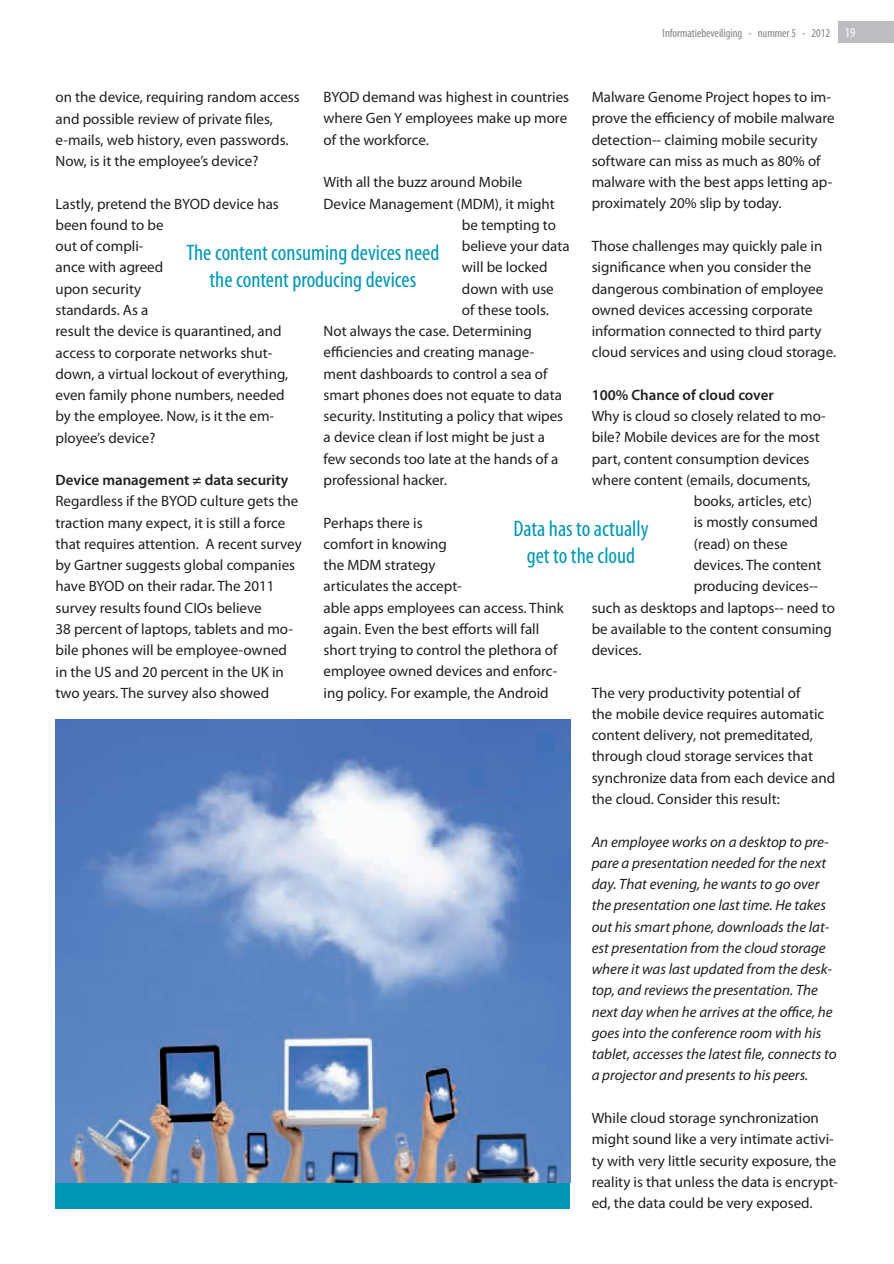
<style>
.page{position:relative;width:894px;height:1264px;background:#fff}
.page>*{position:absolute;margin:0;border:0;box-sizing:border-box;transform-origin:0 0}
.t1{font:condensed 22.5px/27px "Myriad Pro";color:#0097b7;text-align:center}
.t2{font:15px/21.3px "Myriad Pro";color:#231f20}
.t3{font:italic 15px/21.3px "Myriad Pro";color:#231f20}
.t4{font:600 15px "Myriad Pro";color:#231f20}
.t5{font:condensed 12px "Myriad Pro";color:#808285}
.s1{font-size:13.5px;color:#fff}
</style>
<div class="page">
<img style="left:55px;top:719px;width:515px;height:463px">
<div style="left:55px;top:1182px;width:515px;height:26px;background:#0097b7"></div>
<div style="left:838px;top:21px;width:55px;height:22px;background:#bcbdc0"></div>
<p class="t5" style="left:662px;top:25px;width:194px">Informatiebeveiliging - nummer 5 - 2012 <span class="s1">19</span></p>
<p class="t2" style="left:591px;top:87px;width:244px">Malware Genome Project hopes to im&shy;prove the efficiency of mobile malware detection-- claiming mobile security software can miss as much as 80% of malware with the best apps letting ap&shy;proximately 20% slip by today.</p>
<p class="t2" style="left:591px;top:235px;width:246px">Those challenges may quickly pale in significance when you consider the dangerous combination of employee owned devices accessing corporate information connected to third party cloud services and using cloud storage.</p>
<p class="t4" style="left:591px;top:385px;width:184px">100% Chance of cloud cover</p>
<p class="t2" style="left:591px;top:405px;width:235px">Why is cloud so closely related to mo-</p>
<p class="t2" style="left:591px;top:427px;width:229px">bile? Mobile devices are for the most</p>
<p class="t2" style="left:591px;top:448px;width:219px">part, content consumption devices</p>
<p class="t2" style="left:591px;top:469px;width:220px">where content (emails, documents,</p>
<p class="t2" style="left:693px;top:491px;width:120px">books, articles, etc)</p>
<p class="t2" style="left:693px;top:512px;width:125px">is mostly consumed</p>
<p class="t2" style="left:693px;top:533px;width:95px">(read) on these</p>
<p class="t2" style="left:693px;top:554px;width:129px">devices. The content</p>
<p class="t2" style="left:693px;top:576px;width:126px">producing devices--</p>
<p class="t2" style="left:591px;top:597px;width:245px">such as desktops and laptops-- need to</p>
<p class="t2" style="left:591px;top:618px;width:242px">be available to the content consuming</p>
<p class="t2" style="left:591px;top:639px;width:51px">devices.</p>
<p class="t2" style="left:591px;top:682px;width:245px">The very productivity potential of<br>the mobile device requires automatic content delivery, not premeditated, through cloud storage services that synchronize data from each device and the cloud. Consider this result:</p>
<p class="t3" style="left:591px;top:831px;width:246px">An employee works on a desktop to pre&shy;pare a presentation needed for the next day. That evening, he wants to go over the presentation one last time. He takes out his smart phone, downloads the lat&shy;est presentation from the cloud storage where it was last updated from the desk&shy;top, and reviews the presentation. The next day when he arrives at the office, he goes into the conference room with his tablet, accesses the latest file, connects to a projector and presents to his peers.</p>
<p class="t2" style="left:591px;top:1107px;width:248px">While cloud storage synchronization might sound like a very intimate activi&shy;ty with very little security exposure, the reality is that unless the data is encrypt&shy;ed, the data could be very exposed.</p>
<p class="t2" style="left:323px;top:87px;width:247px">BYOD demand was highest in countries where Gen Y employees make up more of the workforce.</p>
<p class="t2" style="left:323px;top:172px;width:200px">With all the buzz around Mobile</p>
<p class="t2" style="left:323px;top:193px;width:233px">Device Management (MDM), it might</p>
<p class="t2" style="left:462px;top:214px;width:96px">be tempting to</p>
<p class="t2" style="left:462px;top:236px;width:109px">believe your data</p>
<p class="t2" style="left:462px;top:257px;width:87px">will be locked</p>
<p class="t2" style="left:462px;top:278px;width:93px">down with use</p>
<p class="t2" style="left:462px;top:299px;width:88px">of these tools.</p>
<p class="t2" style="left:323px;top:321px;width:210px">Not always the case. Determining</p>
<p class="t2" style="left:323px;top:342px;width:212px">efficiencies and creating manage-</p>
<p class="t2" style="left:323px;top:363px;width:225px">ment dashboards to control a sea of</p>
<p class="t2" style="left:323px;top:384px;width:240px">smart phones does not equate to data</p>
<p class="t2" style="left:323px;top:406px;width:241px">security. Instituting a policy that wipes</p>
<p class="t2" style="left:323px;top:427px;width:223px">a device clean if lost might be just a</p>
<p class="t2" style="left:323px;top:448px;width:236px">few seconds too late at the hands of a</p>
<p class="t2" style="left:323px;top:469px;width:125px">professional hacker.</p>
<p class="t2" style="left:323px;top:512px;width:242px">Perhaps there is<br>comfort in knowing<br>the MDM strategy<br>articulates the accept-<br>able apps employees can access. Think again. Even the best efforts will fall short trying to control the plethora of employee owned devices and enforc&shy;ing policy. For example, the Android</p>
<p class="t2" style="left:55px;top:87px;width:246px">on the device, requiring random access and possible review of private files, e-mails, web history, even passwords.<br>Now, is it the employee’s device?</p>
<p class="t2" style="left:55px;top:193px;width:234px">Lastly, pretend the BYOD device has been found to be<br>out of compli-<br>ance with agreed<br>upon security<br>standards. As a<br>result the device is quarantined, and access to corporate networks shut&shy;down, a virtual lockout of everything, even family phone numbers, needed by the employee. Now, is it the em&shy;ployee’s device?</p>
<p class="t4" style="left:55px;top:470px;width:234px">Device management ≠ data security</p>
<p class="t2" style="left:55px;top:491px;width:248px">Regardless if the BYOD culture gets the traction many expect, it is still a force that requires attention. A recent survey by Gartner suggests global companies have BYOD on their radar. The 2011 survey results found CIOs believe<br>38 percent of laptops, tablets and mo&shy;bile phones will be employee-owned in the US and 20 percent in the UK in two years. The survey also showed</p>
<h1 class="t1" style="left:186px;top:238px;width:254px">The content consuming devices need the content producing devices</h1>
<h1 class="t1" style="left:513px;top:515px;width:137px">Data has to actually get to the cloud</h1>
</div>
